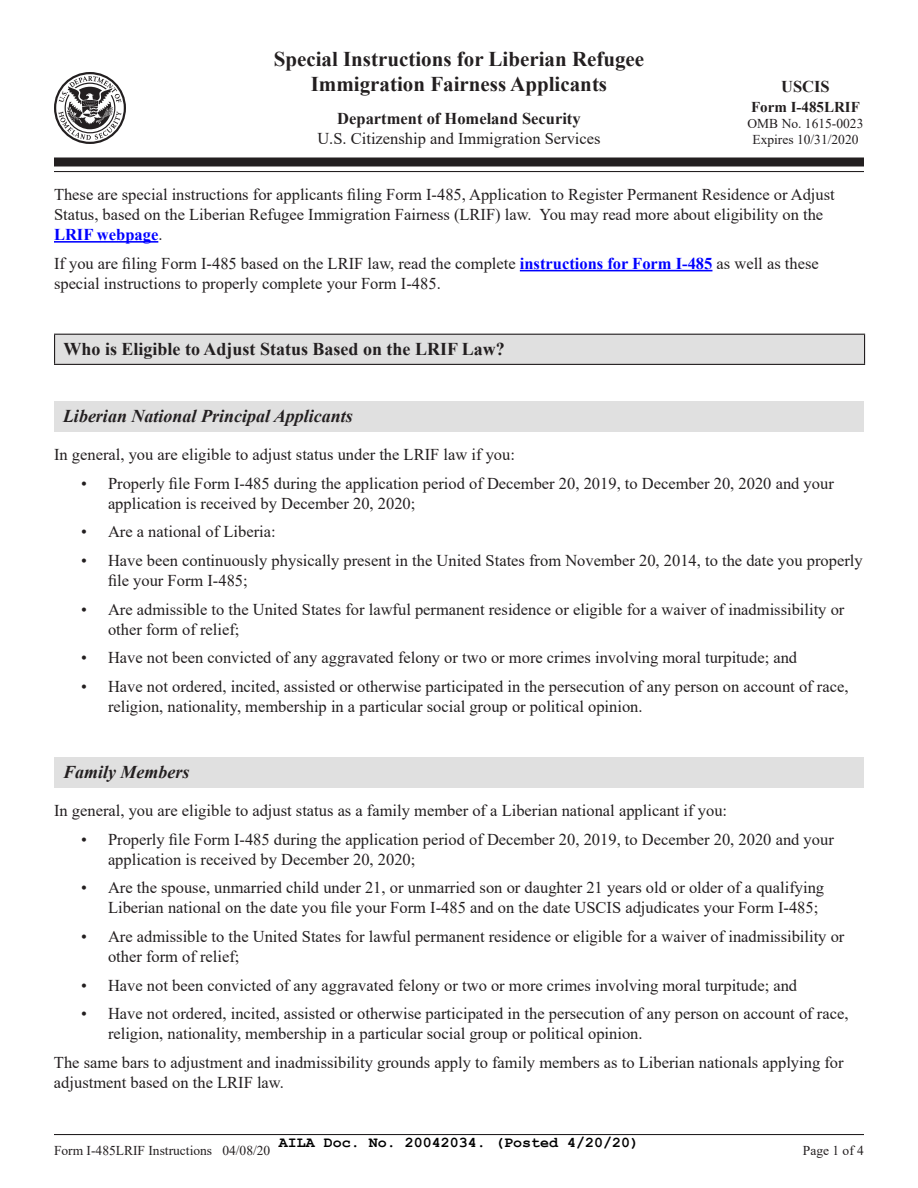
<style>
.page{position:relative;width:918px;height:1188px;background:#fff}
.page>*{position:absolute;margin:0;border:0;box-sizing:border-box;transform-origin:0 0}
.t1{font:700 21px/25.2px "Times New Roman";color:#231f20;text-align:center}
.Sub_Heading_1{font:italic 700 18px "Times New Roman";color:#231f20}
.Section_Heading{font:700 18px "Times New Roman";color:#231f20}
.Body_1{font:16.5px/19.8px "Times New Roman";color:#231f20}
.t2{font:700 16.5px "Times New Roman";color:#231f20}
.t3{font:700 15px "Courier New";color:#000}
.t4{font:700 15px "Times New Roman";color:#231f20}
.t5{font:13.5px/16.2px "Times New Roman";color:#231f20;text-align:center}
.s1{font-weight:700;color:#00f}
</style>
<div class="page">
<svg style="left:54px;top:72px;width:72px;height:72px"></svg>
<div style="left:54px;top:158px;width:810px;height:8px;background:#231f20"></div>
<hr style="left:54px;top:171px;width:810px;height:1px;background:#231f20">
<hr style="left:54px;top:1134px;width:810px;height:1px;background:#231f20">
<hr style="left:54px;top:241px;width:104px;height:2px;background:#00f">
<hr style="left:520px;top:270px;width:192px;height:1px;background:#00f">
<div style="left:55px;top:334px;width:810px;height:30px;background:#e0e0e0"></div>
<hr style="left:54px;top:334px;width:811px;height:1px;background:#231f20">
<svg style="left:54px;top:335px;width:1px;height:29px"></svg>
<svg style="left:864px;top:335px;width:1px;height:29px"></svg>
<hr style="left:54px;top:364px;width:811px;height:1px;background:#231f20">
<div style="left:54px;top:401px;width:810px;height:30px;background:#e0e0e0"></div>
<div style="left:54px;top:757px;width:810px;height:30px;background:#e0e0e0"></div>
<p class="t1" style="left:274px;top:45px;width:372px">Special Instructions for Liberian Refugee<br>Immigration Fairness Applicants</p>
<p class="t2" style="left:337px;top:107px;width:245px">Department of Homeland Security</p>
<p class="Body_1" style="left:317px;top:128px;width:285px">U.S. Citizenship and Immigration Services</p>
<p class="t2" style="left:781px;top:74px;width:50px">USCIS</p>
<p class="t4" style="left:751px;top:96px;width:110px">Form I-485LRIF</p>
<p class="t5" style="left:748px;top:115px;width:117px">OMB No. 1615-0023<br>Expires 10/31/2020</p>
<p class="Body_1" style="left:54px;top:184px;width:782px">These are special instructions for applicants filing Form I-485, Application to Register Permanent Residence or Adjust<br>Status, based on the Liberian Refugee Immigration Fairness (LRIF) law. You may read more about eligibility on the<br><span class="s1">LRIF webpage</span>.</p>
<p class="Body_1" style="left:54px;top:253px;width:766px">If you are filing Form I-485 based on the LRIF law, read the complete <span class="s1">instructions for Form I-485</span> as well as these special instructions to properly complete your Form I-485.</p>
<h2 class="Section_Heading" style="left:64px;top:336px;width:443px">Who is Eligible to Adjust Status Based on the LRIF Law?</h2>
<h3 class="Sub_Heading_1" style="left:63px;top:404px;width:291px">Liberian National Principal Applicants</h3>
<p class="Body_1" style="left:54px;top:444px;width:463px">In general, you are eligible to adjust status under the LRIF law if you:</p>
<p class="Body_1" style="left:108px;top:473px;width:727px;text-indent:-27px">• Properly file Form I-485 during the application period of December 20, 2019, to December 20, 2020 and your application is received by December 20, 2020;</p>
<p class="Body_1" style="left:81px;top:521px;width:196px">• Are a national of Liberia:</p>
<p class="Body_1" style="left:108px;top:550px;width:756px;text-indent:-27px">• Have been continuously physically present in the United States from November 20, 2014, to the date you properly file your Form I-485;</p>
<p class="Body_1" style="left:108px;top:599px;width:738px;text-indent:-27px">• Are admissible to the United States for lawful permanent residence or eligible for a waiver of inadmissibility or other form of relief;</p>
<p class="Body_1" style="left:81px;top:647px;width:718px">• Have not been convicted of any aggravated felony or two or more crimes involving moral turpitude; and</p>
<p class="Body_1" style="left:108px;top:676px;width:742px;text-indent:-27px">• Have not ordered, incited, assisted or otherwise participated in the persecution of any person on account of race, religion, nationality, membership in a particular social group or political opinion.</p>
<h3 class="Sub_Heading_1" style="left:63px;top:760px;width:128px">Family Members</h3>
<p class="Body_1" style="left:54px;top:800px;width:675px">In general, you are eligible to adjust status as a family member of a Liberian national applicant if you:</p>
<p class="Body_1" style="left:108px;top:829px;width:727px;text-indent:-27px">• Properly file Form I-485 during the application period of December 20, 2019, to December 20, 2020 and your application is received by December 20, 2020;</p>
<p class="Body_1" style="left:108px;top:877px;width:718px;text-indent:-27px">• Are the spouse, unmarried child under 21, or unmarried son or daughter 21 years old or older of a qualifying<br>Liberian national on the date you file your Form I-485 and on the date USCIS adjudicates your Form I-485;</p>
<p class="Body_1" style="left:108px;top:926px;width:738px;text-indent:-27px">• Are admissible to the United States for lawful permanent residence or eligible for a waiver of inadmissibility or other form of relief;</p>
<p class="Body_1" style="left:81px;top:975px;width:718px">• Have not been convicted of any aggravated felony or two or more crimes involving moral turpitude; and</p>
<p class="Body_1" style="left:108px;top:1003px;width:742px;text-indent:-27px">• Have not ordered, incited, assisted or otherwise participated in the persecution of any person on account of race, religion, nationality, membership in a particular social group or political opinion.</p>
<p class="Body_1" style="left:54px;top:1052px;width:791px">The same bars to adjustment and inadmissibility grounds apply to family members as to Liberian nationals applying for adjustment based on the LRIF law.</p>
<p class="t3" style="left:279px;top:1133px;width:362px">AILA Doc. No. 20042034. (Posted 4/20/20)</p>
<p class="t5" style="left:54px;top:1142px;width:218px">Form I-485LRIF Instructions 04/08/20</p>
<p class="t5" style="left:803px;top:1142px;width:63px">Page 1 of 4</p>
</div>
